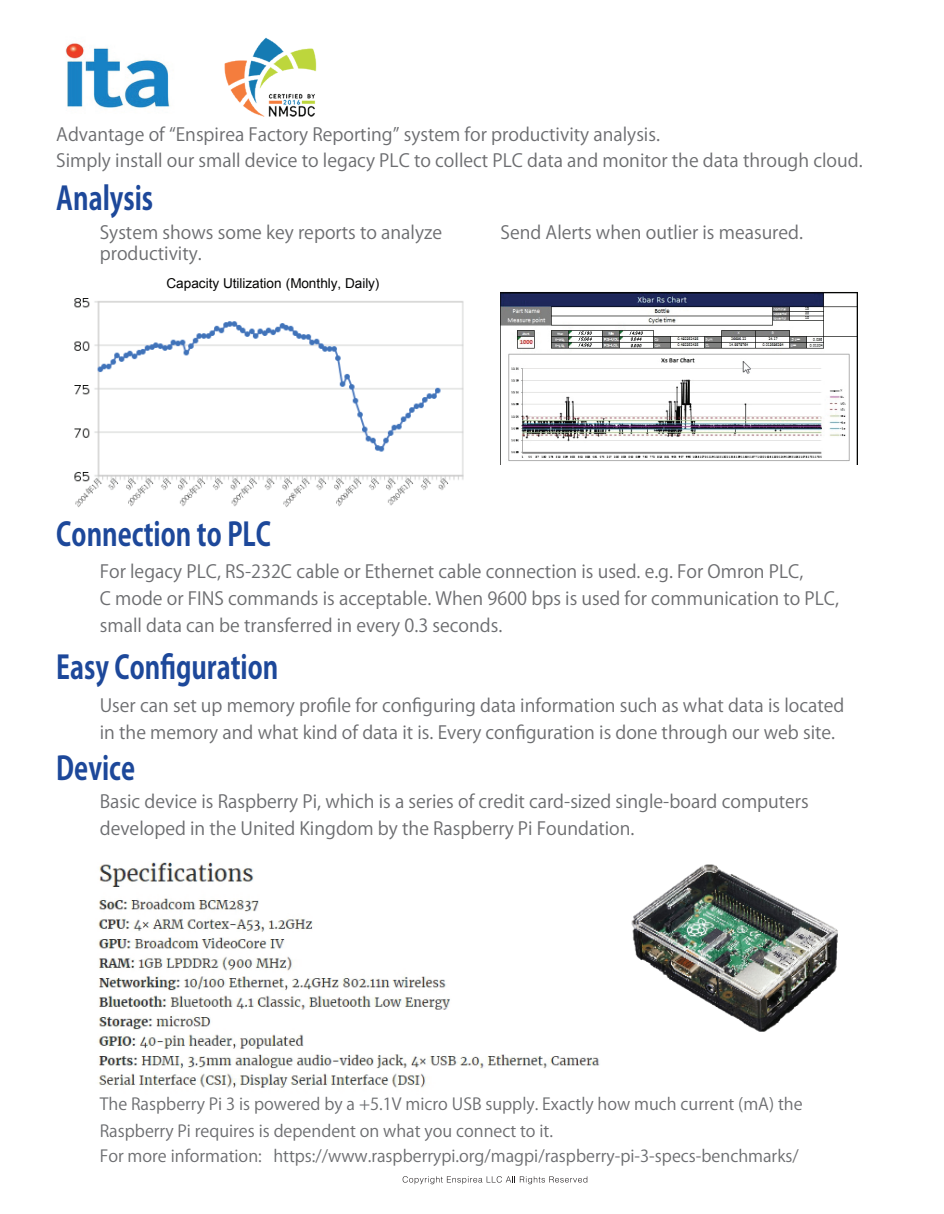
<style>
.page{position:relative;width:944px;height:1214px;background:#fff}
.page>*{position:absolute;margin:0;border:0;box-sizing:border-box;transform-origin:0 0}
.t1{font:700 31.95px "Koz Go Pr 6 N";color:#1d489a;scale:.8 1}
.t2{font:18px/27px "Koz Go Pr 6 N";color:#6c6d70}
.t3{font:16.5px/27px "Koz Go Pr 6 N";color:#6c6d70}
.t4{font:13.65px "Arial";color:#050504}
</style>
<div class="page">
<svg style="left:402px;top:1176px;width:185px;height:8px"></svg>
<img style="left:65px;top:43px;width:105px;height:65px">
<img style="left:224px;top:37px;width:93px;height:80px">
<img style="left:74px;top:298px;width:390px;height:210px">
<img style="left:98px;top:862px;width:502px;height:226px">
<img style="left:631px;top:864px;width:207px;height:168px">
<img style="left:500px;top:291px;width:357px;height:173px">
<p class="t2" style="left:56px;top:122px;width:807px;line-height:25.7px">Advantage of “Enspirea Factory Reporting” system for productivity analysis.<br>Simply install our small device to legacy PLC to collect PLC data and monitor the data through cloud.</p>
<h1 class="t1" style="left:56px;top:181px;width:123px">Analysis</h1>
<p class="t2" style="left:100px;top:222px;width:344px;line-height:21px">System shows some key reports to analyze productivity.</p>
<p class="t2" style="left:500px;top:219px;width:304px">Send Alerts when outlier is measured.</p>
<p class="t4" style="left:166px;top:274px;width:214px">Capacity Utilization (Monthly, Daily)</p>
<h1 class="t1" style="left:56px;top:516px;width:270px">Connection to PLC</h1>
<p class="t2" style="left:100px;top:558px;width:740px">For legacy PLC, RS-232C cable or Ethernet cable connection is used. e.g. For Omron PLC,<br>C mode or FINS commands is acceptable. When 9600 bps is used for communication to PLC, small data can be transferred in every 0.3 seconds.</p>
<h1 class="t1" style="left:56px;top:649px;width:279px">Easy Configuration</h1>
<p class="t2" style="left:100px;top:692px;width:746px">User can set up memory profile for configuring data information such as what data is located in the memory and what kind of data it is. Every configuration is done through our web site.</p>
<h1 class="t1" style="left:56px;top:750px;width:100px">Device</h1>
<p class="t2" style="left:100px;top:788px;width:710px">Basic device is Raspberry Pi, which is a series of credit card-sized single-board computers developed in the United Kingdom by the Raspberry Pi Foundation.</p>
<p class="t3" style="left:100px;top:1090px;width:704px">The Raspberry Pi 3 is powered by a +5.1V micro USB supply. Exactly how much current (mA) the<br>Raspberry Pi requires is dependent on what you connect to it.</p>
<p class="t3" style="left:100px;top:1143px;width:700px">For more information: https://www.raspberrypi.org/magpi/raspberry-pi-3-specs-benchmarks/</p>
</div>
